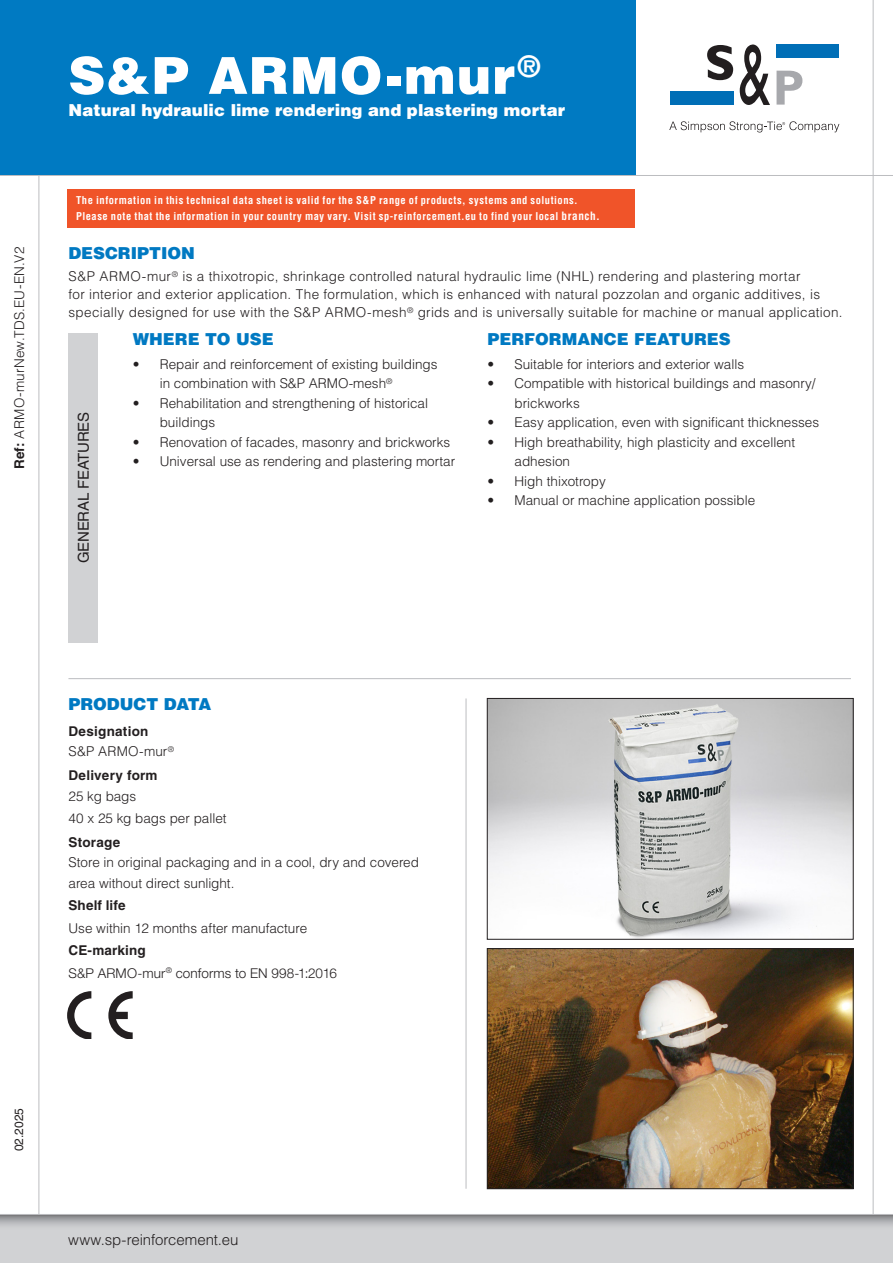
<style>
.page{position:relative;width:893px;height:1263px;background:#fff}
.page>*{position:absolute;margin:0;border:0;box-sizing:border-box;transform-origin:0 0}
.short_description{font:900 51px "Helvetica LT Std";letter-spacing:.03em;color:#fff}
.t1{font:900 16.5px "Helvetica LT Std";color:#0079c2}
.short_description-2{font:900 16.5px "Helvetica LT Std";letter-spacing:.005em;color:#fff}
.t2{font:300 15px "Helvetica LT Std";letter-spacing:-.005em;color:#231f20}
.t3{font:15px "Helvetica LT Std";letter-spacing:-.01em;color:#231f20}
.text{font:300 13.5px/19.5px "Helvetica LT Std";color:#231f20}
.text-2{font:300 13.5px/18px "Helvetica LT Std";letter-spacing:.025em;color:#231f20}
.text-3{font:300 13.5px "Helvetica Neue LT Std";letter-spacing:.01em;color:#231f20}
.subsection{font:700 13.5px "Helvetica LT Std";letter-spacing:.02em;color:#231f20}
.text_no_grep{font:300 13.5px "Helvetica LT Std";color:#231f20}
.subsection-2{font:300 13.5px "Helvetica LT Std";letter-spacing:.015em;color:#231f20}
.text-4{font:700 13.5px "Helvetica LT Std";letter-spacing:.01em;color:#231f20}
.t4{font:12px "Helvetica LT Std";color:#231f20}
.text-5{font:700 condensed 10.5px/16.5px "Helvetica LT Std";letter-spacing:.05em;color:#fff}
.s1{font-weight:700}
.s2{font-size:11.25px}
</style>
<div class="page">
<hr style="left:39px;top:0;width:1px;height:1263px;background:#bcbdc0">
<hr style="left:873px;top:0;width:1px;height:1239px;background:#bcbdc0">
<div style="left:0;top:0;width:636px;height:175px;background:#007ac2"></div>
<hr style="left:0;top:175px;width:893px;height:1px;background:#bcbdc0">
<div style="left:0;top:1214px;width:893px;height:49px;background:#d1d2d4"></div>
<svg style="left:0;top:1215px;width:893px;height:11px"></svg>
<hr style="left:0;top:1214px;width:893px;height:1px;background:#bcbdc0">
<div style="left:671px;top:92px;width:63px;height:13px;background:#006eb6"></div>
<div style="left:776px;top:44px;width:63px;height:14px;background:#006eb6"></div>
<svg style="left:707px;top:45px;width:26px;height:35px"></svg>
<svg style="left:740px;top:44px;width:30px;height:61px"></svg>
<svg style="left:776px;top:70px;width:26px;height:35px"></svg>
<svg style="left:669px;top:121px;width:170px;height:11px"></svg>
<div style="left:68px;top:189px;width:567px;height:39px;background:#f05429"></div>
<div style="left:68px;top:333px;width:30px;height:309px;background:#d1d2d4"></div>
<img style="left:489px;top:700px;width:363px;height:238px">
<div style="left:487px;top:698px;width:367px;height:242px;border:1px solid #231f20"></div>
<img style="left:489px;top:950px;width:363px;height:237px">
<div style="left:487px;top:948px;width:367px;height:241px;border:1px solid #231f20"></div>
<svg style="left:67px;top:992px;width:66px;height:47px"></svg>
<hr style="left:68px;top:678px;width:783px;height:1px;background:#bcbdc0">
<hr style="left:466px;top:698px;width:1px;height:491px;background:#bcbdc0">
<p class="subsection-2" style="left:11px;top:469px;width:224px;rotate:-90deg"><span class="s1">Ref:</span> ARMO-murNew.TDS.EU-EN.V2</p>
<p class="short_description" style="left:68px;top:42px;width:474px">S&amp;P ARMO-mur<sup>®</sup></p>
<p class="short_description-2" style="left:68px;top:100px;width:498px">Natural hydraulic lime rendering and plastering mortar</p>
<p class="text-5" style="left:76px;top:192px;width:525px">The information in this technical data sheet is valid for the S&amp;P range of products, systems and solutions.<br>Please note that the information in your country may vary. Visit sp-reinforcement.eu to find your local <span class="s2">branch.</span></p>
<p class="t1" style="left:68px;top:242px;width:128px">DESCRIPTION</p>
<p class="text-2" style="left:68px;top:267px;width:776px">S&amp;P ARMO-mur<sup>®</sup> is a thixotropic, shrinkage controlled natural hydraulic lime (NHL) rendering and plastering mortar<br>for interior and exterior application. The formulation, which is enhanced with natural pozzolan and organic additives, is specially designed for use with the S&amp;P ARMO-mesh<sup>®</sup> grids and is universally suitable for machine or manual application.</p>
<p class="t1" style="left:487px;top:328px;width:245px">PERFORMANCE FEATURES</p>
<p class="text" style="left:487px;top:354px;width:258px">• Suitable for interiors and exterior walls</p>
<p class="text" style="left:514px;top:373px;width:303px;text-indent:-27px">• Compatible with historical buildings and masonry/ brickworks</p>
<p class="text" style="left:487px;top:412px;width:333px">• Easy application, even with significant thicknesses</p>
<p class="text" style="left:514px;top:432px;width:282px;text-indent:-27px">• High breathability, high plasticity and excellent adhesion</p>
<p class="text" style="left:487px;top:471px;width:120px">• High thixotropy</p>
<p class="text" style="left:487px;top:490px;width:269px">• Manual or machine application possible</p>
<p class="t1" style="left:133px;top:328px;width:143px">WHERE TO USE</p>
<p class="text" style="left:160px;top:354px;width:279px;text-indent:-27px">• Repair and reinforcement of existing buildings in combination with S&amp;P ARMO-mesh<sup>®</sup></p>
<p class="text" style="left:160px;top:393px;width:270px;text-indent:-27px">• Rehabilitation and strengthening of historical buildings</p>
<p class="text" style="left:133px;top:432px;width:319px">• Renovation of facades, masonry and brickworks</p>
<p class="text" style="left:133px;top:451px;width:324px">• Universal use as rendering and plastering mortar</p>
<p class="t3" style="left:75px;top:563px;width:153px;rotate:-90deg">GENERAL FEATURES</p>
<p class="t1" style="left:68px;top:693px;width:145px">PRODUCT DATA</p>
<p class="subsection" style="left:68px;top:723px;width:82px">Designation</p>
<p class="text" style="left:68px;top:742px;width:107px">S&amp;P ARMO-mur<sup>®</sup></p>
<p class="subsection" style="left:68px;top:767px;width:91px">Delivery form</p>
<p class="text_no_grep" style="left:68px;top:787px;width:69px">25 kg bags</p>
<p class="text_no_grep" style="left:68px;top:810px;width:160px">40 x 25 kg bags per pallet</p>
<p class="subsection" style="left:68px;top:834px;width:53px">Storage</p>
<p class="text" style="left:68px;top:852px;width:352px;line-height:20.4px">Store in original packaging and in a cool, dry and covered area without direct sunlight.</p>
<p class="text-4" style="left:68px;top:897px;width:59px">Shelf life</p>
<p class="text" style="left:68px;top:918px;width:240px">Use within 12 months after manufacture</p>
<p class="text-4" style="left:68px;top:942px;width:79px">CE-marking</p>
<p class="text-3" style="left:68px;top:965px;width:270px">S&amp;P ARMO-mur<sup>®</sup> conforms to EN 998-1:2016</p>
<p class="t4" style="left:12px;top:1151px;width:45px;rotate:-90deg">02.2025</p>
<p class="t2" style="left:68px;top:1230px;width:172px">www.sp-reinforcement.eu</p>
</div>
